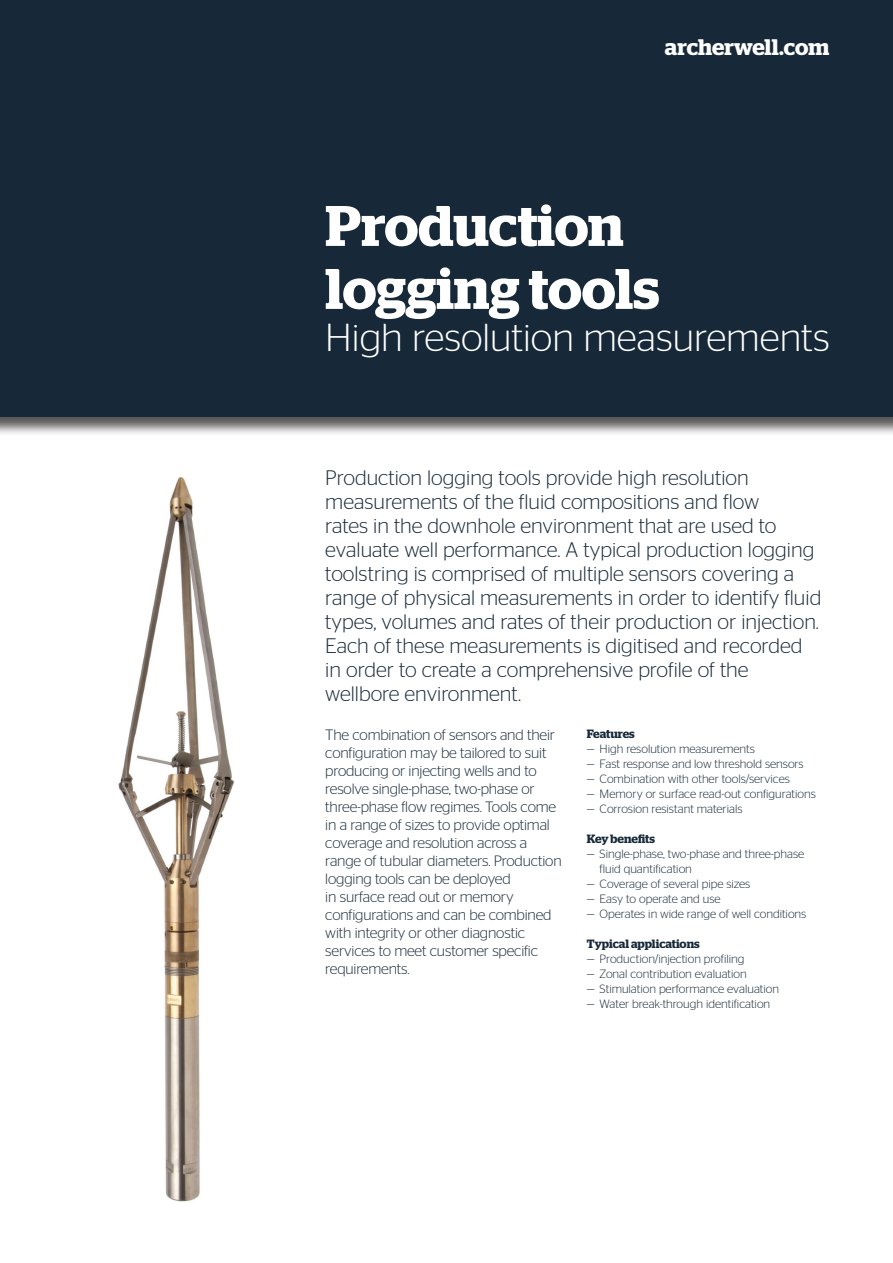
<style>
.page{position:relative;width:893px;height:1263px;background:#fff}
.page>*{position:absolute;margin:0;border:0;box-sizing:border-box;transform-origin:0 0}
.t1{font:600 57px/63px "Stag";letter-spacing:-.005em;color:#fff}
.t2{font:300 39px "Stag Sans";color:#fff}
.t3{font:600 22.5px "Stag";letter-spacing:-.005em;color:#fff}
.t4{font:300 21px/24px "Stag Sans";color:#172938}
.t5{font:300 15px/18px "Stag Sans";letter-spacing:-.01em;color:#172938}
.t6{font:300 12px/15px "Stag Sans";color:#172938}
.t7{font:600 12px "Stag";letter-spacing:-.005em;color:#172938}
</style>
<div class="page">
<div style="left:0;top:0;width:893px;height:416px;background:#172938"></div>
<img style="left:118px;top:477px;width:117px;height:725px">
<p class="t3" style="left:665px;top:34px;width:166px">archerwell.com</p>
<h1 class="t1" style="left:325px;top:194px;width:336px">Production logging tools</h1>
<h2 class="t2" style="left:325px;top:316px;width:506px">High resolution measurements</h2>
<p class="t4" style="left:325px;top:465px;width:498px">Production logging tools provide high resolution measurements of the fluid compositions and flow<br>rates in the downhole environment that are used to evaluate well performance. A typical production logging toolstring is comprised of multiple sensors covering a range of physical measurements in order to identify fluid types, volumes and rates of their production or injection.<br>Each of these measurements is digitised and recorded in order to create a comprehensive profile of the wellbore environment.</p>
<p class="t7" style="left:587px;top:727px;width:49px">Features</p>
<p class="t6" style="left:587px;top:741px;width:169px">— High resolution measurements</p>
<p class="t6" style="left:587px;top:756px;width:218px">— Fast response and low threshold sensors</p>
<p class="t6" style="left:587px;top:771px;width:204px">— Combination with other tools/services</p>
<p class="t6" style="left:587px;top:786px;width:231px">— Memory or surface read-out configurations</p>
<p class="t6" style="left:587px;top:801px;width:157px">— Corrosion resistant materials</p>
<p class="t7" style="left:587px;top:832px;width:69px">Key benefits</p>
<p class="t6" style="left:600px;top:846px;width:206px;text-indent:-13px">— Single-phase, two-phase and three-phase fluid quantification</p>
<p class="t6" style="left:587px;top:876px;width:165px">— Coverage of several pipe sizes</p>
<p class="t6" style="left:587px;top:891px;width:135px">— Easy to operate and use</p>
<p class="t6" style="left:587px;top:906px;width:221px">— Operates in wide range of well conditions</p>
<p class="t7" style="left:587px;top:937px;width:114px">Typical applications</p>
<p class="t6" style="left:587px;top:951px;width:159px">— Production/injection profiling</p>
<p class="t6" style="left:587px;top:966px;width:161px">— Zonal contribution evaluation</p>
<p class="t6" style="left:587px;top:981px;width:194px">— Stimulation performance evaluation</p>
<p class="t6" style="left:587px;top:996px;width:185px">— Water break-through identification</p>
<p class="t5" style="left:325px;top:726px;width:238px">The combination of sensors and their configuration may be tailored to suit producing or injecting wells and to resolve single-phase, two-phase or three-phase flow regimes. Tools come in a range of sizes to provide optimal coverage and resolution across a range of tubular diameters. Production logging tools can be deployed<br>in surface read out or memory configurations and can be combined with integrity or other diagnostic services to meet customer specific requirements.</p>
</div>
